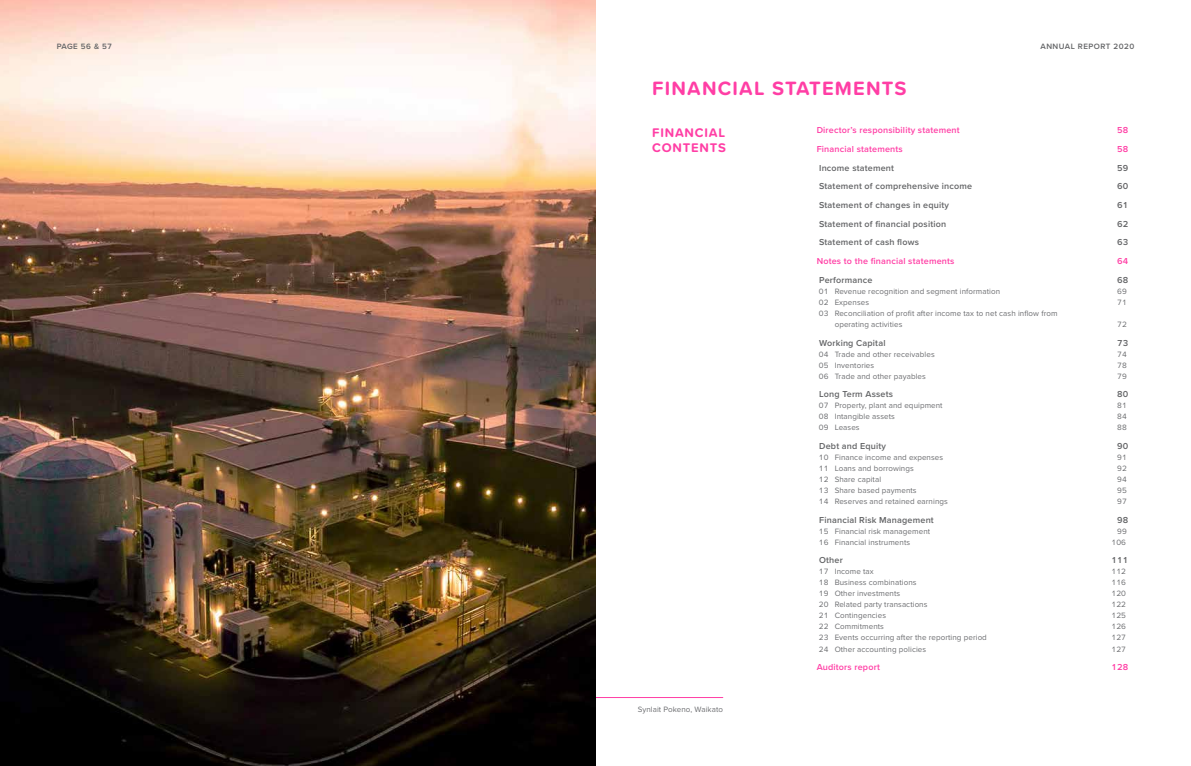
<style>
.page{position:relative;width:1191px;height:766px;background:#fff}
.page>*{position:absolute;margin:0;border:0;box-sizing:border-box;transform-origin:0 0}
.t1{font:700 20px "Proxima Soft";letter-spacing:.06em;color:#ff3ea5}
.t2{font:700 13px/15.6px "Proxima Soft";letter-spacing:.06em;color:#ff3ea5}
.t3{font:600 9px "Proxima Nova";letter-spacing:.02em;color:#636466}
.t4{font:600 9px "Proxima Nova";letter-spacing:.02em;color:#ff3ea5}
.t5{font:8px/11px "Proxima Nova";letter-spacing:.01em;color:#6d6e71}
.t6{font:600 8px "Proxima Nova";letter-spacing:.06em;color:#636466}
</style>
<div class="page">
<hr style="left:429px;top:697px;width:294px;height:1px;background:#ff3ea5">
<img style="left:0;top:0;width:595px;height:765px">
<p class="t6" style="left:57px;top:40px;width:56px">PAGE 56 &amp; 57</p>
<p class="t6" style="left:1040px;top:40px;width:95px">ANNUAL REPORT 2020</p>
<h1 class="t1" style="left:652px;top:73px;width:256px">FINANCIAL STATEMENTS</h1>
<h2 class="t2" style="left:652px;top:124px;width:75px">FINANCIAL<br>CONTENTS</h2>
<p class="t5" style="left:637px;top:703px;width:87px">Synlait Pokeno, Waikato</p>
<p class="t4" style="left:816px;top:124px;width:144px">Director’s responsibility statement</p>
<p class="t4" style="left:1117px;top:124px;width:13px">58</p>
<p class="t4" style="left:816px;top:142px;width:88px">Financial statements</p>
<p class="t4" style="left:1117px;top:142px;width:13px">58</p>
<p class="t3" style="left:819px;top:161px;width:76px">Income statement</p>
<p class="t3" style="left:1117px;top:161px;width:13px">59</p>
<p class="t3" style="left:819px;top:180px;width:154px">Statement of comprehensive income</p>
<p class="t3" style="left:1117px;top:180px;width:13px">60</p>
<p class="t3" style="left:819px;top:198px;width:131px">Statement of changes in equity</p>
<p class="t3" style="left:1117px;top:198px;width:13px">61</p>
<p class="t3" style="left:819px;top:217px;width:129px">Statement of financial position</p>
<p class="t3" style="left:1117px;top:217px;width:13px">62</p>
<p class="t3" style="left:819px;top:236px;width:101px">Statement of cash flows</p>
<p class="t3" style="left:1117px;top:236px;width:13px">63</p>
<p class="t4" style="left:816px;top:254px;width:139px">Notes to the financial statements</p>
<p class="t4" style="left:1117px;top:254px;width:13px">64</p>
<p class="t3" style="left:819px;top:273px;width:55px">Performance</p>
<p class="t3" style="left:1117px;top:273px;width:13px">68</p>
<p class="t5" style="left:819px;top:285px;width:183px">01 Revenue recognition and segment information</p>
<p class="t5" style="left:1117px;top:285px;width:11px">69</p>
<p class="t5" style="left:819px;top:296px;width:52px">02 Expenses</p>
<p class="t5" style="left:1117px;top:296px;width:11px">71</p>
<p class="t5" style="left:834px;top:307px;width:224px;text-indent:-16px">03 Reconciliation of profit after income tax to net cash inflow from operating activities</p>
<p class="t5" style="left:1117px;top:318px;width:11px">72</p>
<p class="t3" style="left:819px;top:336px;width:68px">Working Capital</p>
<p class="t3" style="left:1117px;top:336px;width:13px">73</p>
<p class="t5" style="left:819px;top:348px;width:117px">04 Trade and other receivables</p>
<p class="t5" style="left:1117px;top:348px;width:11px">74</p>
<p class="t5" style="left:819px;top:359px;width:57px">05 Inventories</p>
<p class="t5" style="left:1117px;top:359px;width:11px">78</p>
<p class="t5" style="left:819px;top:370px;width:109px">06 Trade and other payables</p>
<p class="t5" style="left:1117px;top:370px;width:11px">79</p>
<p class="t3" style="left:819px;top:387px;width:75px">Long Term Assets</p>
<p class="t3" style="left:1117px;top:387px;width:13px">80</p>
<p class="t5" style="left:819px;top:399px;width:125px">07 Property, plant and equipment</p>
<p class="t5" style="left:1117px;top:399px;width:11px">81</p>
<p class="t5" style="left:819px;top:410px;width:78px">08 Intangible assets</p>
<p class="t5" style="left:1117px;top:410px;width:11px">84</p>
<p class="t5" style="left:819px;top:421px;width:42px">09 Leases</p>
<p class="t5" style="left:1117px;top:421px;width:11px">88</p>
<p class="t3" style="left:819px;top:439px;width:68px">Debt and Equity</p>
<p class="t3" style="left:1117px;top:439px;width:13px">90</p>
<p class="t5" style="left:819px;top:451px;width:126px">10 Finance income and expenses</p>
<p class="t5" style="left:1117px;top:451px;width:11px">91</p>
<p class="t5" style="left:819px;top:462px;width:96px">11 Loans and borrowings</p>
<p class="t5" style="left:1117px;top:462px;width:11px">92</p>
<p class="t5" style="left:819px;top:473px;width:64px">12 Share capital</p>
<p class="t5" style="left:1117px;top:473px;width:11px">94</p>
<p class="t5" style="left:819px;top:484px;width:99px">13 Share based payments</p>
<p class="t5" style="left:1117px;top:484px;width:11px">95</p>
<p class="t5" style="left:819px;top:495px;width:131px">14 Reserves and retained earnings</p>
<p class="t5" style="left:1117px;top:495px;width:11px">97</p>
<p class="t3" style="left:819px;top:513px;width:116px">Financial Risk Management</p>
<p class="t3" style="left:1117px;top:513px;width:13px">98</p>
<p class="t5" style="left:819px;top:525px;width:113px">15 Financial risk management</p>
<p class="t5" style="left:1117px;top:525px;width:11px">99</p>
<p class="t5" style="left:819px;top:536px;width:93px">16 Financial instruments</p>
<p class="t5" style="left:1111px;top:536px;width:16px">106</p>
<p class="t3" style="left:819px;top:553px;width:25px">Other</p>
<p class="t3" style="left:1111px;top:553px;width:18px">111</p>
<p class="t5" style="left:819px;top:565px;width:56px">17 Income tax</p>
<p class="t5" style="left:1111px;top:565px;width:16px">112</p>
<p class="t5" style="left:819px;top:576px;width:99px">18 Business combinations</p>
<p class="t5" style="left:1111px;top:576px;width:16px">116</p>
<p class="t5" style="left:819px;top:587px;width:83px">19 Other investments</p>
<p class="t5" style="left:1111px;top:587px;width:16px">120</p>
<p class="t5" style="left:819px;top:598px;width:110px">20 Related party transactions</p>
<p class="t5" style="left:1111px;top:598px;width:16px">122</p>
<p class="t5" style="left:819px;top:609px;width:69px">21 Contingencies</p>
<p class="t5" style="left:1111px;top:609px;width:16px">125</p>
<p class="t5" style="left:819px;top:620px;width:67px">22 Commitments</p>
<p class="t5" style="left:1111px;top:620px;width:16px">126</p>
<p class="t5" style="left:819px;top:631px;width:170px">23 Events occurring after the reporting period</p>
<p class="t5" style="left:1111px;top:631px;width:16px">127</p>
<p class="t5" style="left:819px;top:642px;width:109px">24 Other accounting policies</p>
<p class="t5" style="left:1111px;top:642px;width:16px">127</p>
<p class="t4" style="left:816px;top:660px;width:65px">Auditors report</p>
<p class="t4" style="left:1111px;top:660px;width:18px">128</p>
</div>
